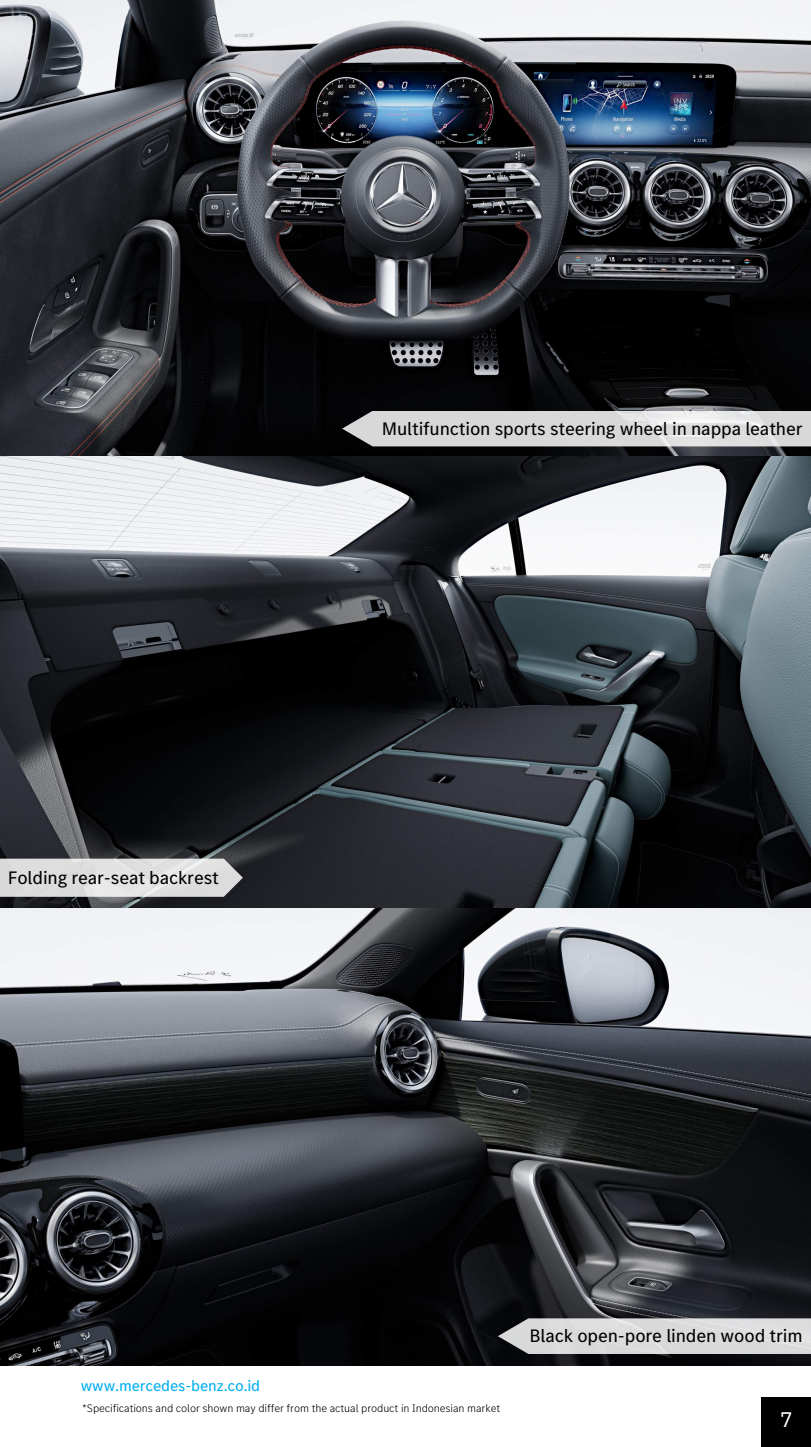
<style>
.page{position:relative;width:811px;height:1447px;background:#fff}
.page>*{position:absolute;margin:0;border:0;box-sizing:border-box;transform-origin:0 0}
.t1{font:21px "IBM Plex Sans";color:#fff}
.t2{font:18.75px "MB Corpo S Text";letter-spacing:-.01em;color:#000}
.t3{font:15.75px "MB Corpo S Text";letter-spacing:-.01em;color:#00aeef}
.t4{font:300 11.25px "MB Corpo S Text";letter-spacing:-.01em;color:#010101}
</style>
<div class="page">
<img style="left:0;top:456px;width:810px;height:452px">
<img style="left:0;top:908px;width:810px;height:457px">
<img style="left:0;top:0;width:810px;height:456px">
<div style="left:761px;top:1397px;width:49px;height:49px;background:#010101"></div>
<svg style="left:0;top:858px;width:243px;height:38px;background:#d5d5d6"></svg>
<svg style="left:498px;top:1318px;width:312px;height:35px;background:#cfcfd0"></svg>
<svg style="left:342px;top:411px;width:468px;height:35px;background:#d3d3d4"></svg>
<p class="t2" style="left:382px;top:416px;width:422px">Multifunction sports steering wheel in nappa leather</p>
<p class="t2" style="left:8px;top:865px;width:212px">Folding rear-seat backrest</p>
<p class="t2" style="left:529px;top:1323px;width:274px">Black open-pore linden wood trim</p>
<p class="t3" style="left:81px;top:1375px;width:181px">www.mercedes-benz.co.id</p>
<p class="t4" style="left:82px;top:1399px;width:419px">*Specifications and color shown may differ from the actual product in Indonesian market</p>
<p class="t1" style="left:780px;top:1405px;width:14px">7</p>
</div>
